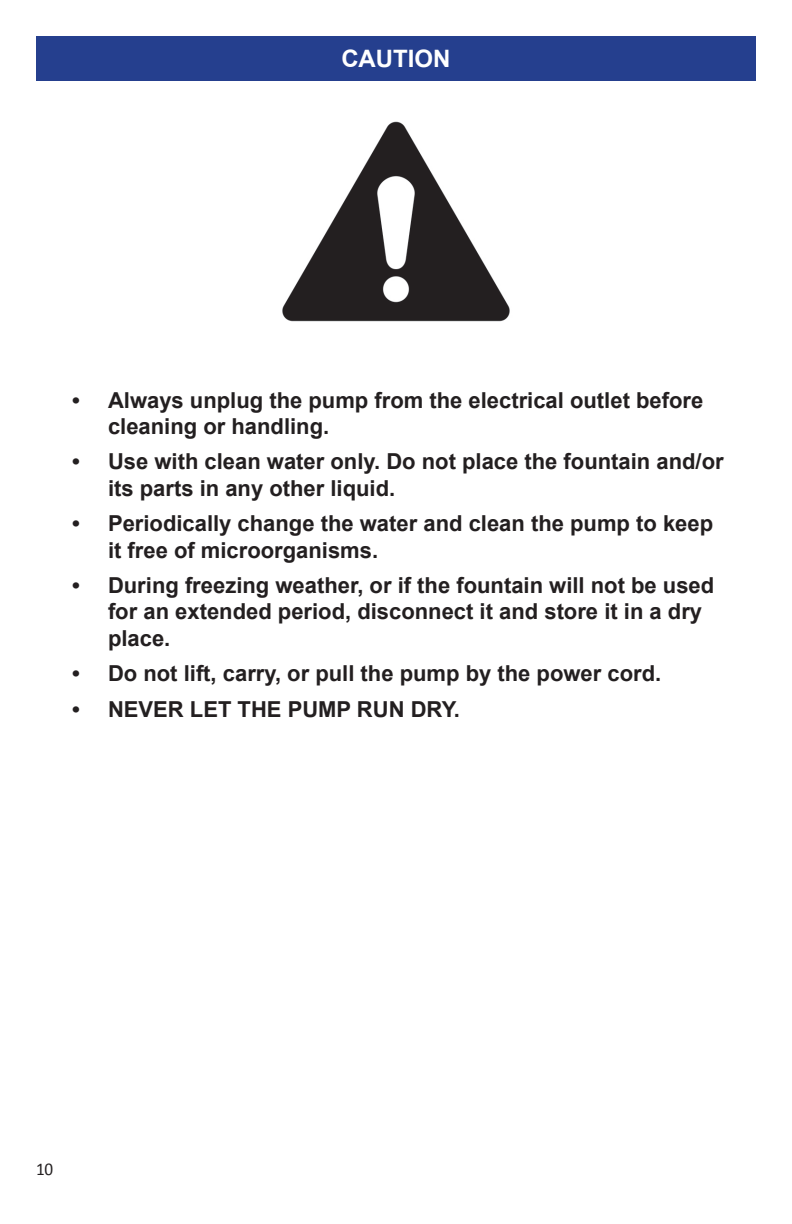
<style>
.page{position:relative;width:792px;height:1224px;background:#fff}
.page>*{position:absolute;margin:0;border:0;box-sizing:border-box;transform-origin:0 0}
.Heading_1{font:700 24px "Arial";color:#fff}
.t1{font:700 22px/26.4px "Arial";color:#231f20}
.t2{font:18px "Calibri";color:#231f20;scale:.95 1}
</style>
<div class="page">
<img style="left:282px;top:121px;width:228px;height:201px">
<div style="left:36px;top:36px;width:720px;height:45px;background:#253f8e"></div>
<p class="Heading_1" style="left:341px;top:43px;width:111px">CAUTION</p>
<p class="t1" style="left:108px;top:388px;width:597px;text-indent:-36px">• Always unplug the pump from the electrical outlet before cleaning or handling.</p>
<p class="t1" style="left:108px;top:449px;width:617px;text-indent:-36px">• Use with clean water only. Do not place the fountain and/or its parts in any other liquid.</p>
<p class="t1" style="left:108px;top:511px;width:607px;text-indent:-36px">• Periodically change the water and clean the pump to keep it free of microorganisms.</p>
<p class="t1" style="left:108px;top:573px;width:608px;text-indent:-36px">• During freezing weather, or if the fountain will not be used for an extended period, disconnect it and store it in a dry place.</p>
<p class="t1" style="left:72px;top:661px;width:591px">• Do not lift, carry, or pull the pump by the power cord.</p>
<p class="t1" style="left:72px;top:697px;width:390px">• NEVER LET THE PUMP RUN DRY.</p>
<p class="t2" style="left:36px;top:1158px;width:19px">10</p>
</div>
